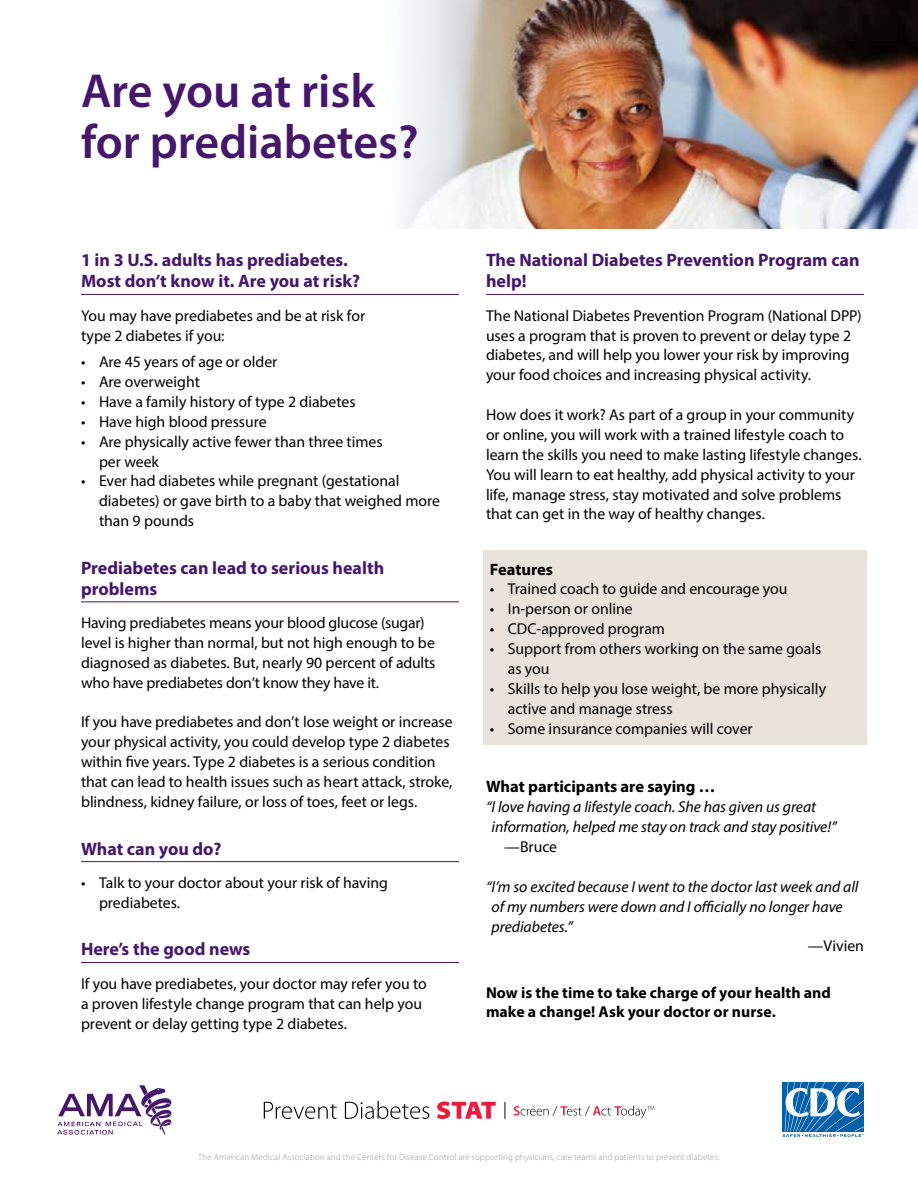
<style>
.page{position:relative;width:918px;height:1188px;background:#fff}
.page>*{position:absolute;margin:0;border:0;box-sizing:border-box;transform-origin:0 0}
.t1{font:600 48px/51px "Myriad Pro";color:#46166b}
.t2{font:700 18px/21px "Myriad Pro";color:#46166b}
.t3{font:700 16.5px "Myriad Pro";color:#000}
.t4{font:15.75px/20px "Myriad Pro";color:#000}
.t5{font:italic 15.75px/20px "Myriad Pro";letter-spacing:-.005em;color:#000}
.t6{font:700 15.75px/20px "Myriad Pro";letter-spacing:.005em;color:#000}
.t7{font:300 9px "Myriad Pro";letter-spacing:.015em;color:#939598}
</style>
<div class="page">
<svg style="left:57px;top:1085px;width:114px;height:50px"></svg>
<svg style="left:782px;top:1082px;width:82px;height:55px"></svg>
<svg style="left:264px;top:1102px;width:73px;height:17px"></svg>
<svg style="left:345px;top:1101px;width:84px;height:18px"></svg>
<svg style="left:437px;top:1102px;width:59px;height:17px"></svg>
<svg style="left:505px;top:1102px;width:1px;height:17px"></svg>
<svg style="left:514px;top:1106px;width:140px;height:12px"></svg>
<hr style="left:81px;top:294px;width:378px;height:1px;background:#46166b">
<hr style="left:81px;top:601px;width:378px;height:1px;background:#46166b">
<hr style="left:81px;top:861px;width:378px;height:1px;background:#46166b">
<hr style="left:81px;top:962px;width:378px;height:1px;background:#46166b">
<hr style="left:486px;top:294px;width:378px;height:1px;background:#46166b">
<img style="left:404px;top:0;width:514px;height:229px">
<div style="left:483px;top:551px;width:384px;height:194px;background:#e9e3dc"></div>
<h1 class="t1" style="left:81px;top:64px;width:339px">Are you at risk for prediabetes?</h1>
<p class="t2" style="left:81px;top:249px;width:281px">1 in 3 U.S. adults has prediabetes.<br>Most don’t know it. Are you at risk?</p>
<p class="t4" style="left:81px;top:305px;width:286px">You may have prediabetes and be at risk for type 2 diabetes if you:</p>
<p class="t4" style="left:81px;top:352px;width:198px">• Are 45 years of age or older</p>
<p class="t4" style="left:81px;top:372px;width:120px">• Are overweight</p>
<p class="t4" style="left:81px;top:391px;width:276px">• Have a family history of type 2 diabetes</p>
<p class="t4" style="left:81px;top:411px;width:187px">• Have high blood pressure</p>
<p class="t4" style="left:99px;top:431px;width:285px;text-indent:-18px">• Are physically active fewer than three times per week</p>
<p class="t4" style="left:99px;top:471px;width:343px;text-indent:-18px">• Ever had diabetes while pregnant (gestational diabetes) or gave birth to a baby that weighed more than 9 pounds</p>
<p class="t2" style="left:81px;top:557px;width:305px">Prediabetes can lead to serious health problems</p>
<p class="t4" style="left:81px;top:613px;width:356px">Having prediabetes means your blood glucose (sugar) level is higher than normal, but not high enough to be diagnosed as diabetes. But, nearly 90 percent of adults who have prediabetes don’t know they have it.</p>
<p class="t4" style="left:81px;top:712px;width:373px">If you have prediabetes and don’t lose weight or increase your physical activity, you could develop type 2 diabetes within five years. Type 2 diabetes is a serious condition that can lead to health issues such as heart attack, stroke, blindness, kidney failure, or loss of toes, feet or legs.</p>
<p class="t2" style="left:81px;top:837px;width:142px">What can you do?</p>
<p class="t4" style="left:99px;top:872px;width:291px;text-indent:-18px">• Talk to your doctor about your risk of having prediabetes.</p>
<p class="t2" style="left:81px;top:938px;width:171px">Here’s the good news</p>
<p class="t4" style="left:81px;top:973px;width:347px">If you have prediabetes, your doctor may refer you to a proven lifestyle change program that can help you prevent or delay getting type 2 diabetes.</p>
<p class="t2" style="left:486px;top:249px;width:375px">The National Diabetes Prevention Program can help!</p>
<p class="t4" style="left:486px;top:305px;width:377px">The National Diabetes Prevention Program (National DPP) uses a program that is proven to prevent or delay type 2 diabetes, and will help you lower your risk by improving your food choices and increasing physical activity.</p>
<p class="t4" style="left:486px;top:405px;width:377px">How does it work? As part of a group in your community or online, you will work with a trained lifestyle coach to learn the skills you need to make lasting lifestyle changes.<br>You will learn to eat healthy, add physical activity to your life, manage stress, stay motivated and solve problems that can get in the way of healthy changes.</p>
<p class="t3" style="left:490px;top:558px;width:65px">Features</p>
<p class="t4" style="left:490px;top:579px;width:299px">• Trained coach to guide and encourage you</p>
<p class="t4" style="left:490px;top:599px;width:145px">• In-person or online</p>
<p class="t4" style="left:490px;top:619px;width:177px">• CDC-approved program</p>
<p class="t4" style="left:508px;top:639px;width:315px;text-indent:-18px">• Support from others working on the same goals as you</p>
<p class="t4" style="left:508px;top:678px;width:320px;text-indent:-18px">• Skills to help you lose weight, be more physically active and manage stress</p>
<p class="t4" style="left:490px;top:718px;width:265px">• Some insurance companies will cover</p>
<p class="t3" style="left:486px;top:776px;width:231px">What participants are saying …</p>
<p class="t5" style="left:492px;top:797px;width:347px;text-indent:-6px">“I love having a lifestyle coach. She has given us great information, helped me stay on track and stay positive!”</p>
<p class="t4" style="left:504px;top:837px;width:55px">—Bruce</p>
<p class="t5" style="left:492px;top:876px;width:368px;text-indent:-6px">“I’m so excited because I went to the doctor last week and all of my numbers were down and I officially no longer have prediabetes.”</p>
<p class="t4" style="left:808px;top:936px;width:58px">—Vivien</p>
<p class="t6" style="left:486px;top:982px;width:346px">Now is the time to take charge of your health and make a change! Ask your doctor or nurse.</p>
<p class="t7" style="left:198px;top:1152px;width:523px">The American Medical Association and the Centers for Disease Control are supporting physicians, care teams and patients to prevent diabetes.</p>
</div>
